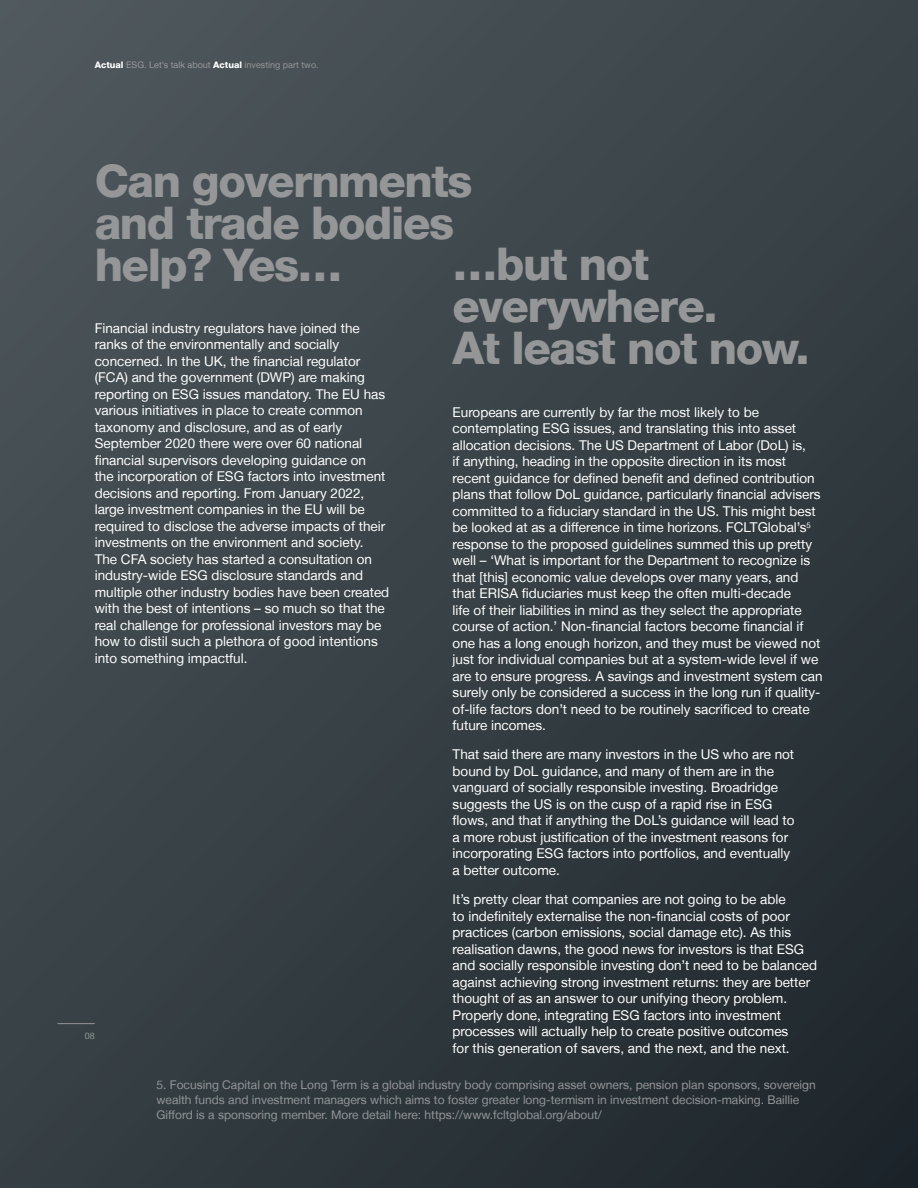
<style>
.page{position:relative;width:918px;height:1188px;background:#fff}
.page>*{position:absolute;margin:0;border:0;box-sizing:border-box;transform-origin:0 0}
.t1{font:800 45px/42px "Helvetica Neue LT";letter-spacing:-.03em;color:#959698}
.t2{font:13.5px/16.5px "Helvetica Neue LT";color:#fff}
.t3{font:12px/15px "Helvetica Neue LT";color:#939598}
.t4{font:9px "Helvetica Neue LT";color:#989b9f}
.t5{font:9px "Helvetica Neue LT";color:#939598}
.s1{font-weight:800;color:#fff}
.s2{color:#959698}
</style>
<div class="page">
<div style="left:0;top:0;width:918px;height:1188px;background:linear-gradient(to bottom,#464f54,#293237)"></div>
<hr style="left:57px;top:1023px;width:38px;height:1px;background:#959698">
<p class="t4" style="left:95px;top:59px;width:226px"><span class="s1">Actual</span> ESG. Let’s talk about <span class="s1">Actual</span> <span class="s2">investing part two.</span></p>
<h1 class="t1" style="left:95px;top:160px;width:379px">Can governments and trade bodies help? Yes…</h1>
<p class="t2" style="left:95px;top:320px;width:296px">Financial industry regulators have joined the ranks of the environmentally and socially concerned. In the UK, the financial regulator (FCA) and the government (DWP) are making reporting on ESG issues mandatory. The EU has various initiatives in place to create common taxonomy and disclosure, and as of early September 2020 there were over 60 national financial supervisors developing guidance on<br>the incorporation of ESG factors into investment decisions and reporting. From January 2022, large investment companies in the EU will be required to disclose the adverse impacts of their investments on the environment and society.<br>The CFA society has started a consultation on industry-wide ESG disclosure standards and multiple other industry bodies have been created with the best of intentions – so much so that the real challenge for professional investors may be how to distil such a plethora of good intentions into something impactful.</p>
<h1 class="t1" style="left:453px;top:243px;width:359px">…but not everywhere.<br>At least not now.</h1>
<p class="t2" style="left:453px;top:403px;width:372px">Europeans are currently by far the most likely to be contemplating ESG issues, and translating this into asset allocation decisions. The US Department of Labor (DoL) is,<br>if anything, heading in the opposite direction in its most recent guidance for defined benefit and defined contribution plans that follow DoL guidance, particularly financial advisers committed to a fiduciary standard in the US. This might best be looked at as a difference in time horizons. FCLTGlobal’s<sup>5 </sup>response to the proposed guidelines summed this up pretty well – ‘What is important for the Department to recognize is that [this] economic value develops over many years, and that ERISA fiduciaries must keep the often multi-decade<br>life of their liabilities in mind as they select the appropriate course of action.’ Non-financial factors become financial if one has a long enough horizon, and they must be viewed not just for individual companies but at a system-wide level if we are to ensure progress. A savings and investment system can surely only be considered a success in the long run if quality&shy;of-life factors don’t need to be routinely sacrificed to create future incomes.</p>
<p class="t2" style="left:453px;top:746px;width:344px">That said there are many investors in the US who are not bound by DoL guidance, and many of them are in the vanguard of socially responsible investing. Broadridge suggests the US is on the cusp of a rapid rise in ESG flows, and that if anything the DoL’s guidance will lead to a more robust justification of the investment reasons for incorporating ESG factors into portfolios, and eventually a better outcome.</p>
<p class="t2" style="left:453px;top:891px;width:366px">It’s pretty clear that companies are not going to be able<br>to indefinitely externalise the non-financial costs of poor practices (carbon emissions, social damage etc). As this realisation dawns, the good news for investors is that ESG and socially responsible investing don’t need to be balanced against achieving strong investment returns: they are better thought of as an answer to our unifying theory problem.<br>Properly done, integrating ESG factors into investment processes will actually help to create positive outcomes<br>for this generation of savers, and the next, and the next.</p>
<p class="t3" style="left:156px;top:1077px;width:661px">5. Focusing Capital on the Long Term is a global industry body comprising asset owners, pension plan sponsors, sovereign wealth funds and investment managers which aims to foster greater long-termism in investment decision-making. Baillie<br>Gifford is a sponsoring member. More detail here: https://www.fcltglobal.org/about/</p>
<p class="t5" style="left:85px;top:1031px;width:12px">08</p>
</div>
